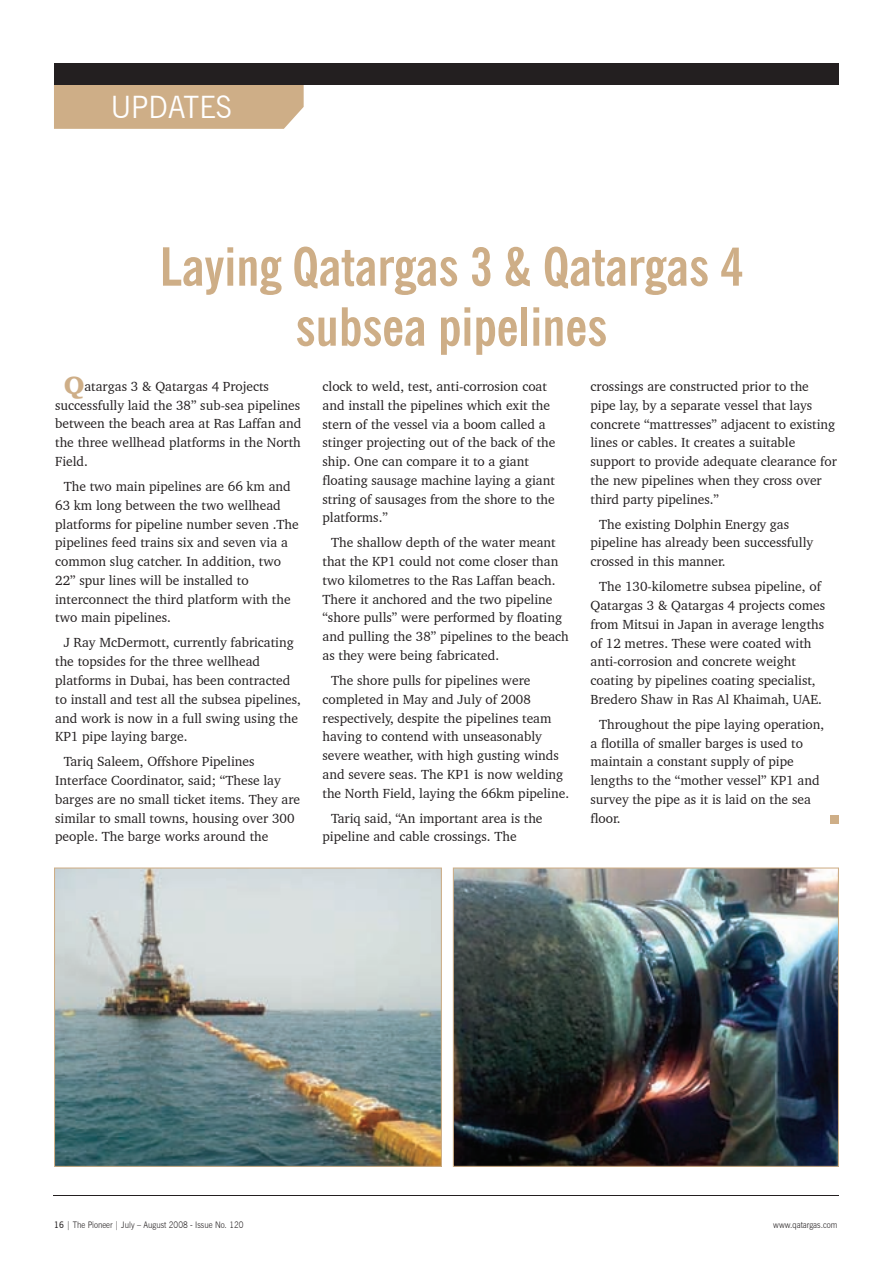
<style>
.page{position:relative;width:893px;height:1263px;background:#fff}
.page>*{position:absolute;margin:0;border:0;box-sizing:border-box;transform-origin:0 0}
.t1{font:700 condensed 52.5px/60px "News Gothic BT";color:#ceae87;text-align:center}
.t2{font:30.9px "News Gothic BT";color:#fff;scale:.93 1}
.t3{font:13.5px/18.8px "Charter BT";color:#231f20}
.t4{font:300 9px "News Gothic BT";color:#231f20;scale:.89 1}
.s1{font-weight:900;font-size:25.5px;color:#ceae87}
.s2{font-weight:600}
</style>
<div class="page">
<hr style="left:54px;top:1195px;width:785px;height:1px;background:#231f20">
<div style="left:54px;top:85px;width:250px;height:44px;background:#ceae87"></div>
<div style="left:54px;top:64px;width:785px;height:21px;background:#231f20"></div>
<img style="left:54px;top:867px;width:388px;height:300px">
<img style="left:453px;top:867px;width:386px;height:300px">
<div style="left:830px;top:815px;width:9px;height:9px;background:#ceae87"></div>
<h2 class="t2" style="left:111px;top:88px;width:132px">UPDATES</h2>
<h1 class="t1" style="left:160px;top:236px;width:585px">Laying Qatargas 3 &amp; Qatargas 4 subsea pipelines</h1>
<p class="t3" style="left:55px;top:377px;width:248px;text-indent:9px"><span class="s1">Q</span>atargas 3 &amp; Qatargas 4 Projects successfully laid the 38” sub-sea pipelines between the beach area at Ras Laffan and the three wellhead platforms in the North<br>Field.</p>
<p class="t3" style="left:55px;top:477px;width:245px;text-indent:9px">The two main pipelines are 66 km and 63 km long between the two wellhead platforms for pipeline number seven .The pipelines feed trains six and seven via a common slug catcher. In addition, two 22” spur lines will be installed to interconnect the third platform with the two main pipelines.</p>
<p class="t3" style="left:55px;top:633px;width:247px;text-indent:9px">J Ray McDermott, currently fabricating the topsides for the three wellhead platforms in Dubai, has been contracted to install and test all the subsea pipelines, and work is now in a full swing using the KP1 pipe laying barge.</p>
<p class="t3" style="left:55px;top:752px;width:246px;text-indent:9px">Tariq Saleem, Offshore Pipelines Interface Coordinator, said; “These lay barges are no small ticket items. They are similar to small towns, housing over 300 people. The barge works around the</p>
<p class="t3" style="left:590px;top:377px;width:248px">crossings are constructed prior to the pipe lay, by a separate vessel that lays concrete “mattresses” adjacent to existing lines or cables. It creates a suitable support to provide adequate clearance for the new pipelines when they cross over third party pipelines.”</p>
<p class="t3" style="left:590px;top:514px;width:224px;text-indent:9px">The existing Dolphin Energy gas pipeline has already been successfully crossed in this manner.</p>
<p class="t3" style="left:590px;top:577px;width:236px;text-indent:9px">The 130-kilometre subsea pipeline, of Qatargas 3 &amp; Qatargas 4 projects comes from Mitsui in Japan in average lengths of 12 metres. These were coated with anti-corrosion and concrete weight coating by pipelines coating specialist, Bredero Shaw in Ras Al Khaimah, UAE.</p>
<p class="t3" style="left:590px;top:715px;width:235px;text-indent:9px">Throughout the pipe laying operation, a flotilla of smaller barges is used to maintain a constant supply of pipe lengths to the “mother vessel” KP1 and survey the pipe as it is laid on the sea floor.</p>
<p class="t3" style="left:322px;top:377px;width:234px">clock to weld, test, anti-corrosion coat and install the pipelines which exit the stern of the vessel via a boom called a stinger projecting out of the back of the ship. One can compare it to a giant floating sausage machine laying a giant string of sausages from the shore to the platforms.”</p>
<p class="t3" style="left:322px;top:533px;width:248px;text-indent:9px">The shallow depth of the water meant that the KP1 could not come closer than two kilometres to the Ras Laffan beach.<br>There it anchored and the two pipeline “shore pulls” were performed by floating and pulling the 38” pipelines to the beach as they were being fabricated.</p>
<p class="t3" style="left:322px;top:671px;width:248px;text-indent:9px">The shore pulls for pipelines were completed in May and July of 2008 respectively, despite the pipelines team having to contend with unseasonably severe weather, with high gusting winds and severe seas. The KP1 is now welding the North Field, laying the 66km pipeline.</p>
<p class="t3" style="left:322px;top:808px;width:222px;text-indent:9px">Tariq said, “An important area is the pipeline and cable crossings. The</p>
<p class="t4" style="left:54px;top:1219px;width:214px"><span class="s2">16</span> | The Pioneer | July – August 2008 - Issue No. 120</p>
<p class="t4" style="left:773px;top:1219px;width:74px">www.qatargas.com</p>
</div>
